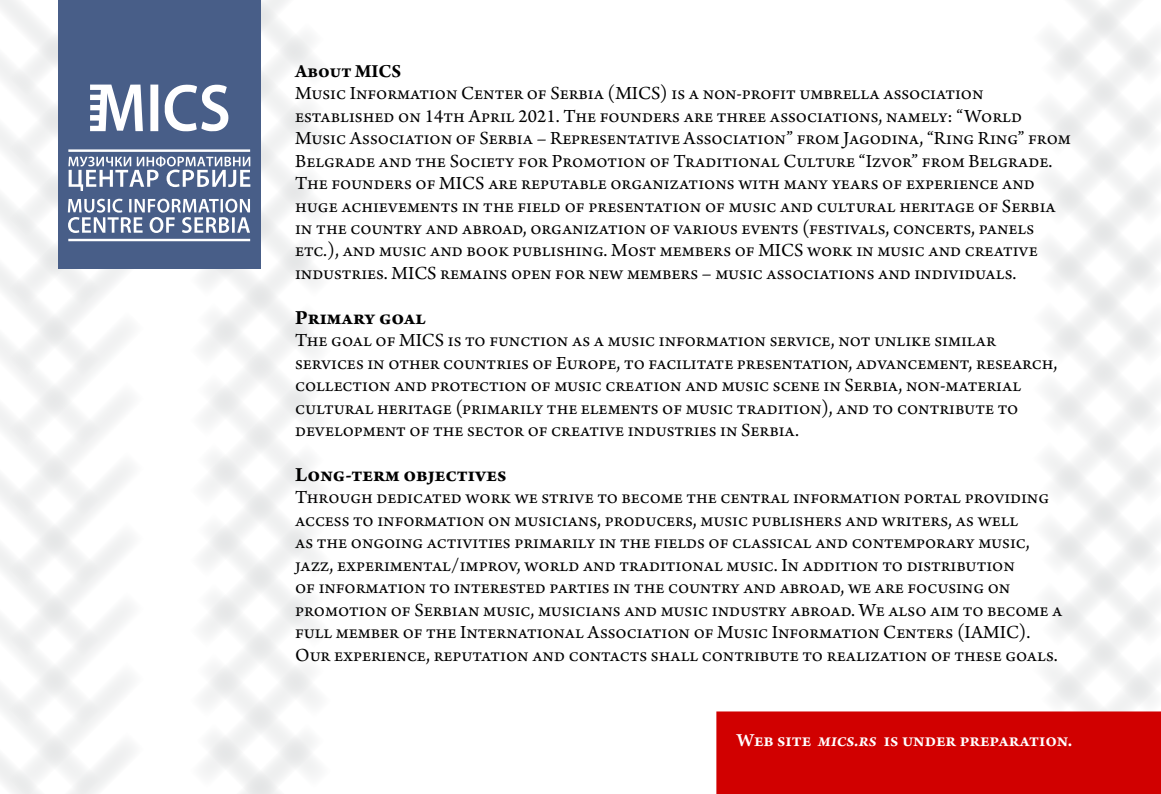
<style>
.page{position:relative;width:1161px;height:794px;background:#fff}
.page>*{position:absolute;margin:0;border:0;box-sizing:border-box;transform-origin:0 0}
.t1{font:700 21.18px "Arno Pro";color:#000}
.t2{font:19.43px/22.4px "Arno Pro";color:#000}
.t3{font:600 19.43px "Arno Pro";color:#fff}
.t4{font:700 19.43px "Arno Pro";letter-spacing:.005em;color:#000}
.s1{font-style:italic}
</style>
<div class="page">
<svg style="left:172px;top:0;width:148px;height:794px"></svg>
<svg style="left:0;top:0;width:172px;height:794px"></svg>
<svg style="left:1044px;top:0;width:117px;height:711px"></svg>
<div style="left:58px;top:0;width:202px;height:268px;background:#485e88"></div>
<svg style="left:164px;top:84px;width:65px;height:47px"></svg>
<svg style="left:90px;top:85px;width:53px;height:46px"></svg>
<svg style="left:150px;top:85px;width:8px;height:46px"></svg>
<hr style="left:68px;top:149px;width:182px;height:3px;background:#fff">
<hr style="left:68px;top:239px;width:182px;height:2px;background:#fff">
<svg style="left:68px;top:199px;width:182px;height:34px"></svg>
<svg style="left:68px;top:156px;width:182px;height:35px"></svg>
<div style="left:716px;top:711px;width:445px;height:83px;background:#d10000"></div>
<p class="t4" style="left:295px;top:60px;width:108px">About MICS</p>
<p class="t2" style="left:295px;top:83px;width:777px">Music Information Center of Serbia (MICS) is a non-profit umbrella association established on 14th April 2021. The founders are three associations, namely: “World Music Association of Serbia – Representative Association” from Jagodina, “Ring Ring” from Belgrade and the Society for Promotion of Traditional Culture “Izvor” from Belgrade.<br>The founders of MICS are reputable organizations with many years of experience and huge achievements in the field of presentation of music and cultural heritage of Serbia in the country and abroad, organization of various events (festivals, concerts, panels etc.), and music and book publishing. Most members of MICS work in music and creative industries. MICS remains open for new members – music associations and individuals.</p>
<p class="t1" style="left:295px;top:305px;width:132px">Primary goal</p>
<p class="t2" style="left:295px;top:330px;width:764px">The goal of MICS is to function as a music information service, not unlike similar services in other countries of Europe, to facilitate presentation, advancement, research, collection and protection of music creation and music scene in Serbia, non-material cultural heritage (primarily the elements of music tradition), and to contribute to development of the sector of creative industries in Serbia.</p>
<p class="t1" style="left:295px;top:462px;width:213px">Long-term objectives</p>
<p class="t2" style="left:295px;top:487px;width:769px">Through dedicated work we strive to become the central information portal providing access to information on musicians, producers, music publishers and writers, as well<br>as the ongoing activities primarily in the fields of classical and contemporary music, jazz, experimental/improv, world and traditional music. In addition to distribution<br>of information to interested parties in the country and abroad, we are focusing on promotion of Serbian music, musicians and music industry abroad. We also aim to become a full member of the International Association of Music Information Centers (IAMIC).<br>Our experience, reputation and contacts shall contribute to realization of these goals.</p>
<p class="t3" style="left:737px;top:729px;width:337px">Web site <span class="s1">mics.rs</span> is under preparation.</p>
</div>
